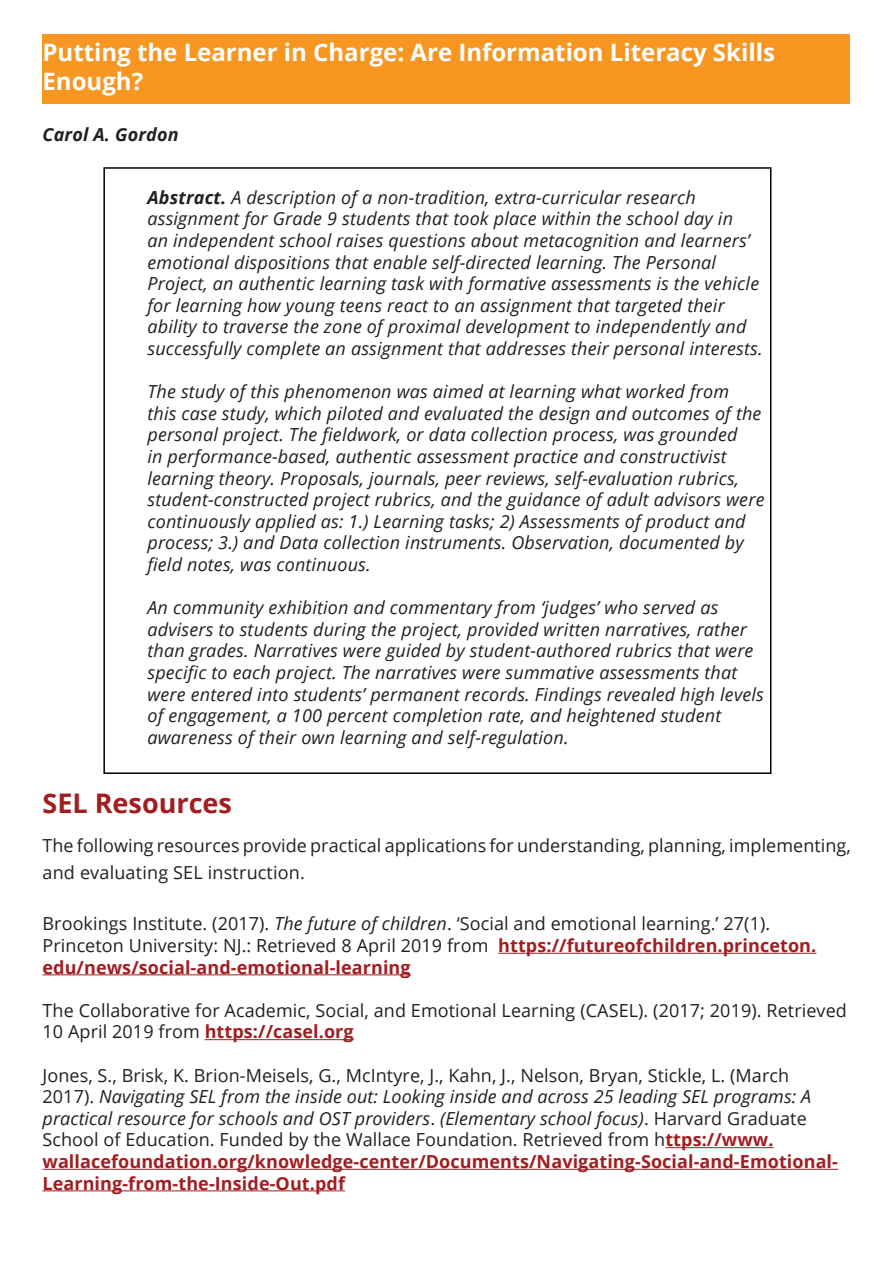
<style>
.page{position:relative;width:893px;height:1263px;background:#fff}
.page>*{position:absolute;margin:0;border:0;box-sizing:border-box;transform-origin:0 0}
.Section_Heading{font:700 27px "Open Sans";color:#a11d20}
.H2__Subheadig{font:700 24px/28.8px "Open Sans";color:#fff}
.Direct_Quote_Block{font:italic 18px/21.6px "Open Sans";letter-spacing:.01em;color:#231f20}
.Reference_List{font:18px/21.6px "Open Sans";letter-spacing:.005em;color:#231f20}
.t1{font:italic 700 18px "Open Sans";letter-spacing:.01em;color:#231f20}
.s1{font-weight:700}
.s2{font-style:italic}
.s3{font-weight:700;color:#a11d20}
</style>
<div class="page">
<hr style="left:498px;top:953px;width:318px;height:1px;background:#a11d20">
<hr style="left:43px;top:974px;width:368px;height:1px;background:#a11d20">
<hr style="left:205px;top:1039px;width:149px;height:1px;background:#a11d20">
<hr style="left:665px;top:1147px;width:109px;height:1px;background:#a11d20">
<hr style="left:43px;top:1169px;width:795px;height:1px;background:#a11d20">
<hr style="left:43px;top:1190px;width:302px;height:1px;background:#a11d20">
<div style="left:43px;top:34px;width:807px;height:70px;background:#f79722"></div>
<h2 class="H2__Subheadig" style="left:43px;top:37px;width:734px">Putting the Learner in Charge: Are Information Literacy Skills<br>Enough?</h2>
<p class="t1" style="left:43px;top:122px;width:138px">Carol A. Gordon</p>
<p class="Direct_Quote_Block" style="left:147px;top:186px;width:617px"><span class="s1">Abstract.</span> A description of a non-tradition, extra-curricular research assignment for Grade 9 students that took place within the school day in<br>an independent school raises questions about metacognition and learners’ emotional dispositions that enable self-directed learning. The Personal Project, an authentic learning task with formative assessments is the vehicle for learning how young teens react to an assignment that targeted their ability to traverse the zone of proximal development to independently and successfully complete an assignment that addresses their personal interests.</p>
<p class="Direct_Quote_Block" style="left:147px;top:380px;width:619px">The study of this phenomenon was aimed at learning what worked from<br>this case study, which piloted and evaluated the design and outcomes of the personal project. The fieldwork, or data collection process, was grounded<br>in performance-based, authentic assessment practice and constructivist learning theory. Proposals, journals, peer reviews, self-evaluation rubrics, student-constructed project rubrics, and the guidance of adult advisors were continuously applied as: 1.) Learning tasks; 2) Assessments of product and process; 3.) and Data collection instruments. Observation, documented by field notes, was continuous.</p>
<p class="Direct_Quote_Block" style="left:147px;top:596px;width:618px">An community exhibition and commentary from ‘judges’ who served as advisers to students during the project, provided written narratives, rather than grades. Narratives were guided by student-authored rubrics that were specific to each project. The narratives were summative assessments that were entered into students’ permanent records. Findings revealed high levels of engagement, a 100 percent completion rate, and heightened student awareness of their own learning and self-regulation.</p>
<h2 class="Section_Heading" style="left:43px;top:784px;width:191px">SEL Resources</h2>
<p class="Reference_List" style="left:43px;top:831px;width:810px;line-height:27px">The following resources provide practical applications for understanding, planning, implementing, and evaluating SEL instruction.</p>
<p class="Reference_List" style="left:43px;top:912px;width:775px">Brookings Institute. (2017). <span class="s2">The future of children</span>. ‘Social and emotional learning.’ 27(1).<br>Princeton University: NJ.: Retrieved 8 April 2019 from <span class="s3">https://futureofchildren.princeton. edu/news/social-and-emotional-learning</span></p>
<p class="Reference_List" style="left:43px;top:999px;width:806px">The Collaborative for Academic, Social, and Emotional Learning (CASEL). (2017; 2019). Retrieved<br>10 April 2019 from <span class="s3">https://casel.org</span></p>
<p class="Reference_List" style="left:43px;top:1064px;width:797px">Jones, S., Brisk, K. Brion-Meisels, G., McIntyre, J., Kahn, J., Nelson, Bryan, Stickle, L. (March 2017). <span class="s2">Navigating SEL from the inside out: Looking inside and across 25 leading SEL programs: A practical resource for schools and OST providers</span>. <span class="s2">(Elementary school focus)</span>. Harvard Graduate School of Education. Funded by the Wallace Foundation. Retrieved from h<span class="s3">ttps://www. wallacefoundation.org/knowledge-center/Documents/Navigating-Social-and-Emotional-Learning-from-the-Inside-Out.pdf</span></p>
</div>
